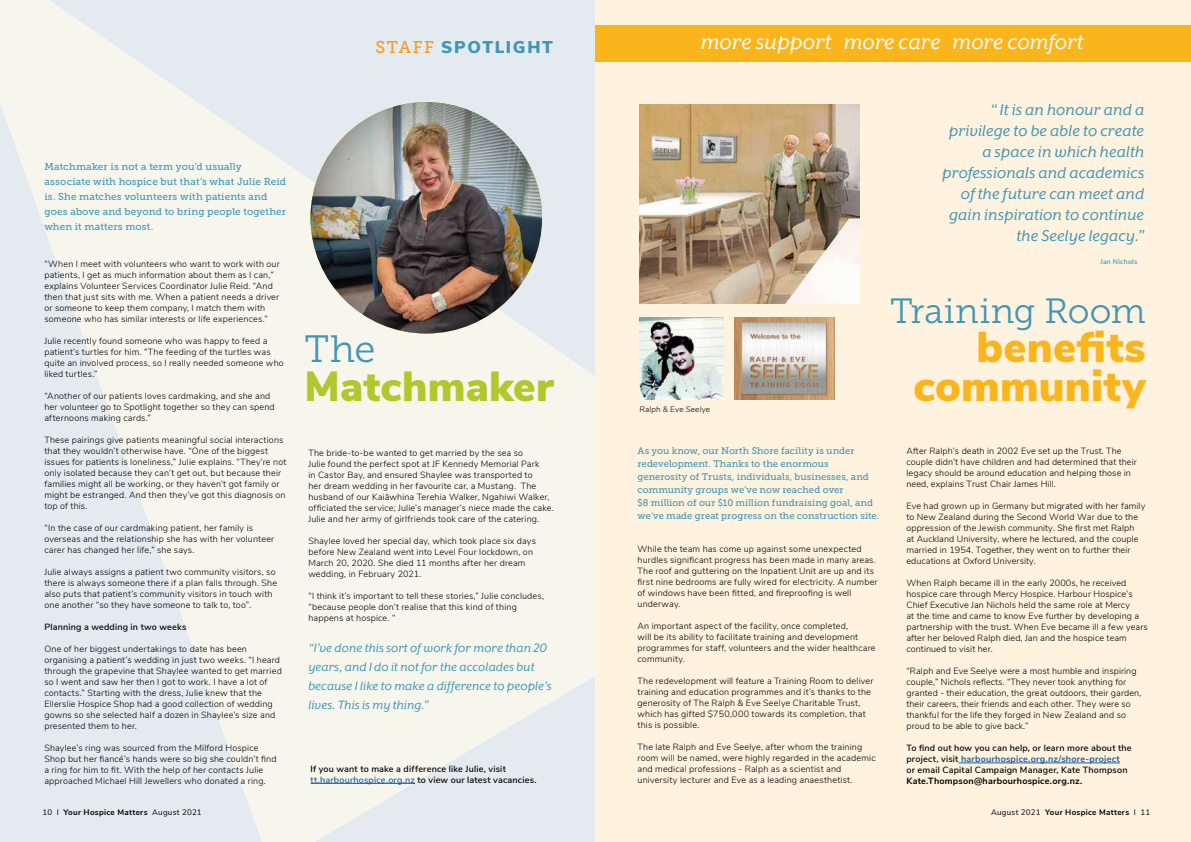
<style>
.page{position:relative;width:1191px;height:842px;background:#fff}
.page>*{position:absolute;margin:0;border:0;box-sizing:border-box;transform-origin:0 0}
.t1{font:900 43px/39px "Nunito Sans";letter-spacing:.005em;color:#fbb51c;text-align:right}
.t2{font:900 42px "Nunito Sans";letter-spacing:.005em;color:#b1c82c}
.t3{font:38px "Museo Slab 300";color:#4096b5}
.t4{font:35px "Museo Slab 300";color:#4096b5}
.t5{font:italic 24.2px "Mr Eaves XL San OT";letter-spacing:.005em;color:#fff}
.t6{font:italic 18px/21px "Mr Eaves XL San OT";letter-spacing:.005em;color:#4096b5;text-align:right}
.t7{font:900 17px "Nunito Sans";letter-spacing:.095em;color:#4096b5}
.t8{font:italic 14px/19px "Mr Eaves XL San OT";letter-spacing:.005em;color:#4096b5}
.t9{font:10px/15px "Museo Slab 500";letter-spacing:.01em;color:#4096b5}
.t10{font:9.5px/13px "Museo Slab 500";color:#4096b5}
.t11{font:300 9px/11px "Nunito Sans";letter-spacing:.015em;color:#000}
.t12{font:600 9px/11px "Nunito Sans";letter-spacing:.02em;color:#000}
.t13{font:700 9px "Nunito Sans";letter-spacing:.02em;color:#000}
.t14{font:700 8px "Nunito Sans";letter-spacing:.035em;color:#000}
.t15{font:italic 300 8px "Nunito Sans";letter-spacing:.025em;color:#000}
.t16{font:600 7px "Nunito Sans";letter-spacing:.03em;color:#4096b5}
.s1{font-family:"Museo Slab 500";font-weight:400;color:#f99c1e}
.s2{color:#215e9e}
.s3{font-weight:700;color:#215e9e}
.s4{font-weight:400}
</style>
<div class="page">
<svg style="left:0;top:0;width:595px;height:842px;background:#eef0ee"></svg>
<div style="left:595px;top:0;width:596px;height:842px;background:#fff2de"></div>
<hr style="left:310px;top:783px;width:105px;height:1px;background:#215e9e">
<img style="left:310px;top:102px;width:232px;height:231px;border-radius:116px">
<hr style="left:958px;top:763px;width:161px;height:1px;background:#215e9e">
<img style="left:639px;top:105px;width:220px;height:198px">
<div style="left:595px;top:26px;width:596px;height:36px;background:#fbb51c"></div>
<img style="left:639px;top:318px;width:85px;height:82px">
<img style="left:734px;top:317px;width:100px;height:82px">
<h3 class="t7" style="left:375px;top:34px;width:179px"><span class="s1">STAFF</span> SPOTLIGHT</h3>
<p class="t9" style="left:44px;top:159px;width:243px">Matchmaker is not a term you’d usually associate with hospice but that’s what Julie Reid is. She matches volunteers with patients and goes above and beyond to bring people together when it matters most.</p>
<p class="t11" style="left:44px;top:258px;width:237px">“When I meet with volunteers who want to work with our patients, I get as much information about them as I can,” explains Volunteer Services Coordinator Julie Reid. “And then that just sits with me. When a patient needs a driver or someone to keep them company, I match them with someone who has similar interests or life experiences.”</p>
<p class="t11" style="left:44px;top:335px;width:241px">Julie recently found someone who was happy to feed a patient’s turtles for him. “The feeding of the turtles was quite an involved process, so I really needed someone who liked turtles.”</p>
<p class="t11" style="left:44px;top:390px;width:232px">“Another of our patients loves cardmaking, and she and her volunteer go to Spotlight together so they can spend afternoons making cards.”</p>
<p class="t11" style="left:44px;top:434px;width:243px">These pairings give patients meaningful social interactions that they wouldn’t otherwise have. “One of the biggest issues for patients is loneliness,” Julie explains. “They’re not only isolated because they can’t get out, but because their families might all be working, or they haven’t got family or might be estranged. And then they’ve got this diagnosis on top of this.</p>
<p class="t11" style="left:44px;top:522px;width:231px">“In the case of our cardmaking patient, her family is overseas and the relationship she has with her volunteer carer has changed her life,” she says.</p>
<p class="t11" style="left:44px;top:566px;width:234px">Julie always assigns a patient two community visitors, so there is always someone there if a plan falls through. She also puts that patient’s community visitors in touch with one another “so they have someone to talk to, too”.</p>
<p class="t12" style="left:44px;top:621px;width:144px">Planning a wedding in two weeks</p>
<p class="t11" style="left:44px;top:643px;width:239px">One of her biggest undertakings to date has been organising a patient’s wedding in just two weeks. “I heard through the grapevine that Shaylee wanted to get married so I went and saw her then I got to work. I have a lot of contacts.” Starting with the dress, Julie knew that the Ellerslie Hospice Shop had a good collection of wedding gowns so she selected half a dozen in Shaylee’s size and presented them to her.</p>
<p class="t11" style="left:44px;top:742px;width:233px">Shaylee’s ring was sourced from the Milford Hospice Shop but her fiancé’s hands were so big she couldn’t find a ring for him to fit. With the help of her contacts Julie approached Michael Hill Jewellers who donated a ring.</p>
<h3 class="t3" style="left:304px;top:329px;width:73px">The</h3>
<h2 class="t2" style="left:304px;top:356px;width:251px">Matchmaker</h2>
<p class="t11" style="left:308px;top:447px;width:247px">The bride-to-be wanted to get married by the sea so<br>Julie found the perfect spot at JF Kennedy Memorial Park<br>in Castor Bay, and ensured Shaylee was transported to<br>her dream wedding in her favourite car, a Mustang. The husband of our Kaiāwhina Terehia Walker, Ngahiwi Walker, officiated the service; Julie’s manager’s niece made the cake.<br>Julie and her army of girlfriends took care of the catering.</p>
<p class="t11" style="left:308px;top:535px;width:229px">Shaylee loved her special day, which took place six days before New Zealand went into Level Four lockdown, on March 20, 2020. She died 11 months after her dream wedding, in February 2021.</p>
<p class="t11" style="left:308px;top:590px;width:237px">“I think it’s important to tell these stories,” Julie concludes, “because people don’t realise that this kind of thing happens at hospice. “</p>
<h3 class="t8" style="left:308px;top:638px;width:245px">“I’ve done this sort of work for more than 20 years, and I do it not for the accolades but because I like to make a difference to people’s lives. This is my thing.”</h3>
<p class="t12" style="left:310px;top:762px;width:228px">If you want to make a difference like Julie, visit <span class="s2">tt.harbourhospice.org.nz</span> to view our latest vacancies.</p>
<h3 class="t5" style="left:701px;top:29px;width:384px">more support more care more comfort</h3>
<h3 class="t6" style="left:942px;top:99px;width:203px">“ It is an honour and a privilege to be able to create a space in which health professionals and academics of the future can meet and gain inspiration to continue the Seelye legacy.”</h3>
<p class="t16" style="left:1100px;top:256px;width:39px">Jan Nichols</p>
<p class="t15" style="left:639px;top:403px;width:72px">Ralph &amp; Eve Seelye</p>
<h3 class="t4" style="left:890px;top:292px;width:257px">Training Room</h3>
<h1 class="t1" style="left:913px;top:326px;width:233px">benefits community</h1>
<p class="t10" style="left:637px;top:444px;width:243px">As you know, our North Shore facility is under redevelopment. Thanks to the enormous generosity of Trusts, individuals, businesses, and community groups we’ve now reached over<br>$8 million of our $10 million fundraising goal, and we’ve made great progress on the construction site.</p>
<p class="t11" style="left:637px;top:543px;width:242px">While the team has come up against some unexpected hurdles significant progress has been made in many areas.<br>The roof and guttering on the Inpatient Unit are up and its first nine bedrooms are fully wired for electricity. A number of windows have been fitted, and fireproofing is well underway.</p>
<p class="t11" style="left:637px;top:620px;width:239px">An important aspect of the facility, once completed,<br>will be its ability to facilitate training and development programmes for staff, volunteers and the wider healthcare community.</p>
<p class="t11" style="left:637px;top:675px;width:237px">The redevelopment will feature a Training Room to deliver training and education programmes and it’s thanks to the generosity of The Ralph &amp; Eve Seelye Charitable Trust, which has gifted $750,000 towards its completion, that this is possible.</p>
<p class="t11" style="left:637px;top:741px;width:239px">The late Ralph and Eve Seelye, after whom the training room will be named, were highly regarded in the academic and medical professions - Ralph as a scientist and university lecturer and Eve as a leading anaesthetist.</p>
<p class="t11" style="left:906px;top:445px;width:232px">After Ralph’s death in 2002 Eve set up the Trust. The couple didn’t have children and had determined that their legacy should be around education and helping those in need, explains Trust Chair James Hill.</p>
<p class="t11" style="left:906px;top:500px;width:240px">Eve had grown up in Germany but migrated with her family to New Zealand during the Second World War due to the oppression of the Jewish community. She first met Ralph<br>at Auckland University, where he lectured, and the couple married in 1954. Together, they went on to further their educations at Oxford University.</p>
<p class="t11" style="left:906px;top:577px;width:243px">When Ralph became ill in the early 2000s, he received hospice care through Mercy Hospice. Harbour Hospice’s Chief Executive Jan Nichols held the same role at Mercy<br>at the time and came to know Eve further by developing a partnership with the trust. When Eve became ill a few years after her beloved Ralph died, Jan and the hospice team continued to visit her.</p>
<p class="t11" style="left:906px;top:665px;width:236px">“Ralph and Eve Seelye were a most humble and inspiring couple,” Nichols reflects. “They never took anything for granted - their education, the great outdoors, their garden, their careers, their friends and each other. They were so thankful for the life they forged in New Zealand and so proud to be able to give back.”</p>
<p class="t12" style="left:906px;top:742px;width:227px">To find out how you can help, or learn more about the project, visit <span class="s3">harbourhospice.org.nz/shore-project<br></span>or email Capital Campaign Manager, Kate Thompson</p>
<p class="t13" style="left:906px;top:774px;width:177px">Kate.Thompson@harbourhospice.org.nz.</p>
<p class="t14" style="left:43px;top:806px;width:161px"><span class="s4">10 I</span> Your Hospice Matters <span class="s4">August 2021</span></p>
<p class="t14" style="left:991px;top:806px;width:161px"><span class="s4">August 2021</span> Your Hospice Matters <span class="s4">I 11</span></p>
</div>
